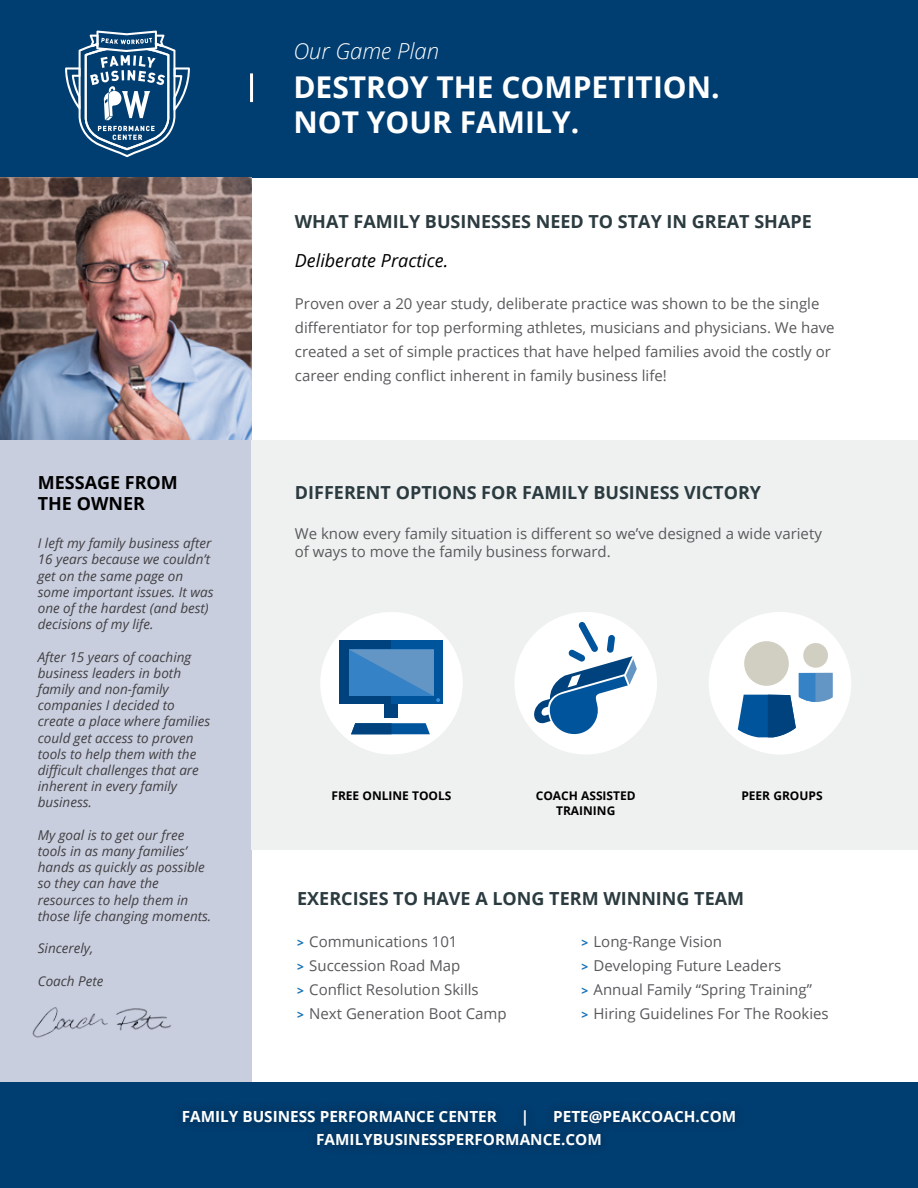
<style>
.page{position:relative;width:918px;height:1188px;background:#fff}
.page>*{position:absolute;margin:0;border:0;box-sizing:border-box;transform-origin:0 0}
.t1{font:700 30px/35.7px "Open Sans";color:#fff}
.t2{font:italic 300 22.05px "Open Sans";color:#fff}
.t3{font:700 18px "Open Sans";color:#2b3b40}
.t4{font:italic 18px "Open Sans";color:#000}
.t5{font:700 18px/21.6px "Open Sans";color:#000}
.t6{font:700 15.3px/22.6px "Open Sans";color:#fff}
.t7{font:15px/24px "Open Sans";color:#58595b}
.t8{font:italic 13.5px/16.2px "Open Sans";color:#414042}
.t9{font:700 12px/14.4px "Open Sans";color:#000;text-align:center}
.s1{font-weight:700;font-size:12px;color:#116eb3}
</style>
<div class="page">
<div style="left:0;top:177px;width:252px;height:1011px;background:#c9cedf"></div>
<div style="left:0;top:0;width:918px;height:177px;background:#003d70"></div>
<div style="left:0;top:1082px;width:918px;height:106px;background:#003d70"></div>
<div style="left:252px;top:440px;width:666px;height:410px;background:#eff1f1"></div>
<div style="left:320px;top:612px;width:143px;height:142px;background:#fff;border-radius:50%"></div>
<div style="left:514px;top:612px;width:143px;height:142px;background:#fff;border-radius:50%"></div>
<div style="left:709px;top:612px;width:142px;height:142px;background:#fff;border-radius:50%"></div>
<svg style="left:65px;top:31px;width:125px;height:126px"></svg>
<hr style="left:250px;top:73px;width:3px;height:29px;background:#fff">
<img style="left:0;top:177px;width:252px;height:263px">
<div style="left:803px;top:643px;width:25px;height:25px;background:#d1cfc2;border-radius:50%"></div>
<svg style="left:737px;top:673px;width:96px;height:64px"></svg>
<div style="left:744px;top:641px;width:45px;height:45px;background:#d1cfc2;border-radius:50%"></div>
<div style="left:340px;top:641px;width:103px;height:63px;background:#00427d"></div>
<div style="left:384px;top:698px;width:14px;height:19px;background:#00427d"></div>
<div style="left:392px;top:641px;width:51px;height:63px;background:#00549c"></div>
<svg style="left:349px;top:650px;width:91px;height:52px"></svg>
<svg style="left:351px;top:723px;width:79px;height:11px"></svg>
<svg style="left:534px;top:622px;width:103px;height:116px"></svg>
<img style="left:32px;top:1007px;width:140px;height:31px">
<div style="left:172px;top:1100px;width:574px;height:55px;background:#003b6c"></div>
<h2 class="t2" style="left:293px;top:36px;width:147px">Our Game Plan</h2>
<h1 class="t1" style="left:293px;top:68px;width:428px">DESTROY THE COMPETITION.<br>NOT YOUR FAMILY.</h1>
<p class="t5" style="left:38px;top:471px;width:142px">MESSAGE FROM<br>THE OWNER</p>
<p class="t8" style="left:38px;top:535px;width:177px">I left my family business after<br>16 years because we couldn’t get on the same page on some important issues. It was one of the hardest (and best) decisions of my life.</p>
<p class="t8" style="left:38px;top:648px;width:174px">After 15 years of coaching business leaders in both family and non-family companies I decided to create a place where families could get access to proven tools to help them with the difficult challenges that are inherent in every family business.</p>
<p class="t8" style="left:38px;top:826px;width:175px">My goal is to get our free tools in as many families’ hands as quickly as possible so they can have the resources to help them in those life changing moments.</p>
<p class="t8" style="left:38px;top:940px;width:57px">Sincerely,</p>
<p class="t8" style="left:38px;top:972px;width:67px">Coach Pete</p>
<p class="t3" style="left:295px;top:209px;width:518px">WHAT FAMILY BUSINESSES NEED TO STAY IN GREAT SHAPE</p>
<p class="t4" style="left:295px;top:248px;width:155px">Deliberate Practice.</p>
<p class="t7" style="left:295px;top:291px;width:541px">Proven over a 20 year study, deliberate practice was shown to be the single differentiator for top performing athletes, musicians and physicians. We have created a set of simple practices that have helped families avoid the costly or career ending conflict inherent in family business life!</p>
<p class="t3" style="left:295px;top:480px;width:468px">DIFFERENT OPTIONS FOR FAMILY BUSINESS VICTORY</p>
<p class="t7" style="left:295px;top:524px;width:529px;line-height:18px">We know every family situation is different so we’ve designed a wide variety of ways to move the family business forward.</p>
<p class="t9" style="left:331px;top:789px;width:122px">FREE ONLINE TOOLS</p>
<p class="t9" style="left:536px;top:789px;width:102px">COACH ASSISTED<br>TRAINING</p>
<p class="t9" style="left:741px;top:789px;width:83px">PEER GROUPS</p>
<p class="t3" style="left:297px;top:886px;width:448px">EXERCISES TO HAVE A LONG TERM WINNING TEAM</p>
<p class="t7" style="left:297px;top:930px;width:211px"><span class="s1">&gt;</span> Communications 101<br><span class="s1">&gt;</span> Succession Road Map<br><span class="s1">&gt;</span> Conflict Resolution Skills<br><span class="s1">&gt;</span> Next Generation Boot Camp</p>
<p class="t7" style="left:582px;top:930px;width:249px"><span class="s1">&gt;</span> Long-Range Vision<br><span class="s1">&gt;</span> Developing Future Leaders<br><span class="s1">&gt;</span> Annual Family “Spring Training”<br><span class="s1">&gt;</span> Hiring Guidelines For The Rookies</p>
<p class="t6" style="left:182px;top:1105px;width:317px">FAMILY BUSINESS PERFORMANCE CENTER</p>
<p class="t6" style="left:521px;top:1105px;width:10px">|</p>
<p class="t6" style="left:316px;top:1105px;width:422px;text-indent:237px">PETE@PEAKCOACH.COM<br>FAMILYBUSINESSPERFORMANCE.COM</p>
</div>
